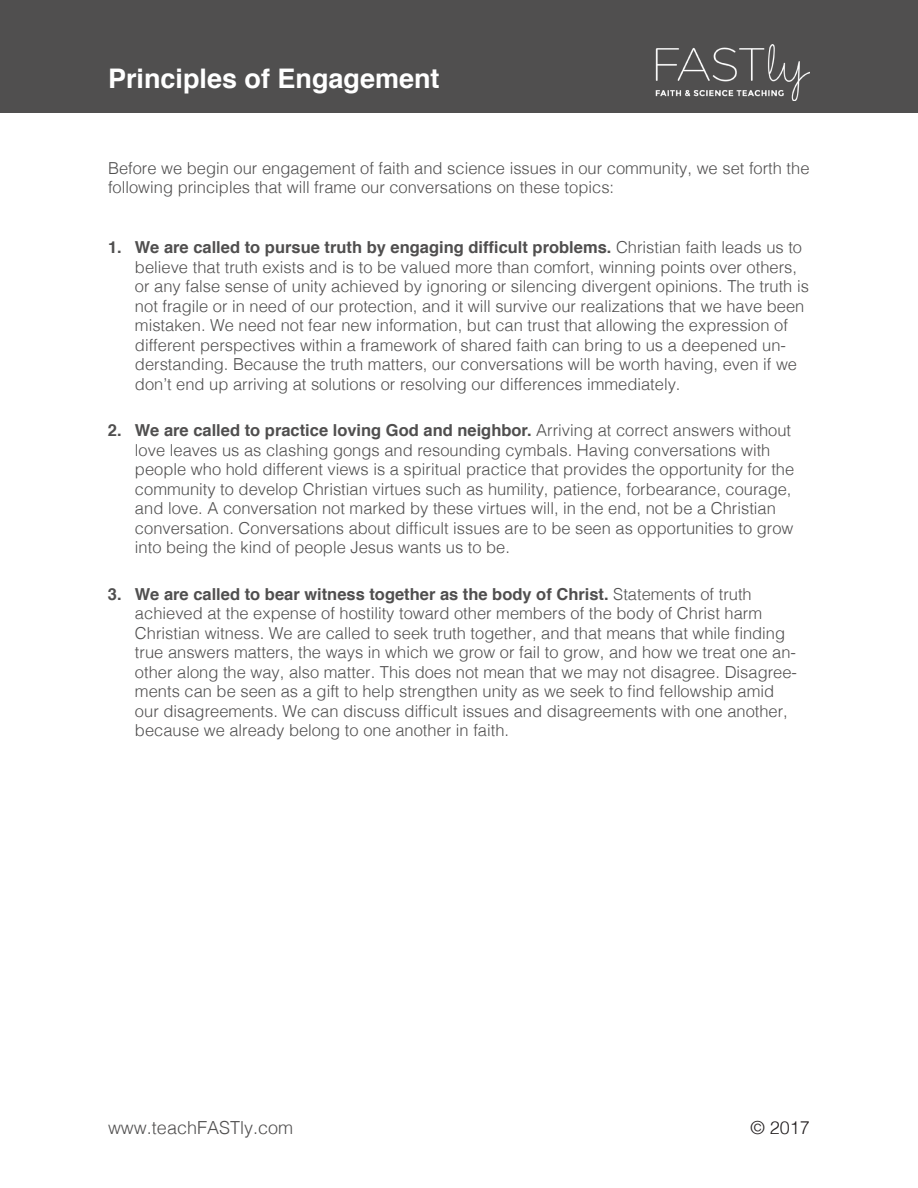
<style>
.page{position:relative;width:918px;height:1188px;background:#fff}
.page>*{position:absolute;margin:0;border:0;box-sizing:border-box;transform-origin:0 0}
.t1{font:700 27px "Helvetica";color:#fff}
.t2{font:300 18px "Helvetica";color:#504f4f}
.t3{font:300 18px "Helvetica";color:#231f20}
.t4{font:300 16.5px/19.5px "Helvetica";color:#504f4f}
.s1{font-weight:700}
</style>
<div class="page">
<div style="left:0;top:0;width:918px;height:112px;background:#504f4f"></div>
<img style="left:655px;top:45px;width:155px;height:56px">
<h1 class="t1" style="left:108px;top:57px;width:333px">Principles of Engagement</h1>
<p class="t4" style="left:108px;top:157px;width:703px">Before we begin our engagement of faith and science issues in our community, we set forth the following principles that will frame our conversations on these topics:</p>
<p class="t4" style="left:135px;top:237px;width:676px;text-indent:-27px"><span class="s1">1. We are called to pursue truth by engaging difficult problems.</span> Christian faith leads us to believe that truth exists and is to be valued more than comfort, winning points over others, or any false sense of unity achieved by ignoring or silencing divergent opinions. The truth is not fragile or in need of our protection, and it will survive our realizations that we have been mistaken. We need not fear new information, but can trust that allowing the expression of different perspectives within a framework of shared faith can bring to us a deepened un&shy;derstanding. Because the truth matters, our conversations will be worth having, even if we don’t end up arriving at solutions or resolving our differences immediately.</p>
<p class="t4" style="left:135px;top:420px;width:661px;text-indent:-27px"><span class="s1">2. We are called to practice loving God and neighbor.</span> Arriving at correct answers without love leaves us as clashing gongs and resounding cymbals. Having conversations with people who hold different views is a spiritual practice that provides the opportunity for the community to develop Christian virtues such as humility, patience, forbearance, courage, and love. A conversation not marked by these virtues will, in the end, not be a Christian conversation. Conversations about difficult issues are to be seen as opportunities to grow into being the kind of people Jesus wants us to be.</p>
<p class="t4" style="left:135px;top:583px;width:664px;text-indent:-27px"><span class="s1">3. We are called to bear witness together as the body of Christ.</span> Statements of truth achieved at the expense of hostility toward other members of the body of Christ harm Christian witness. We are called to seek truth together, and that means that while finding true answers matters, the ways in which we grow or fail to grow, and how we treat one an&shy;other along the way, also matter. This does not mean that we may not disagree. Disagree&shy;ments can be seen as a gift to help strengthen unity as we seek to find fellowship amid our disagreements. We can discuss difficult issues and disagreements with one another, because we already belong to one another in faith.</p>
<p class="t2" style="left:108px;top:1112px;width:187px">www.teachFASTly.com</p>
<p class="t3" style="left:751px;top:1112px;width:61px">© 2017</p>
</div>
